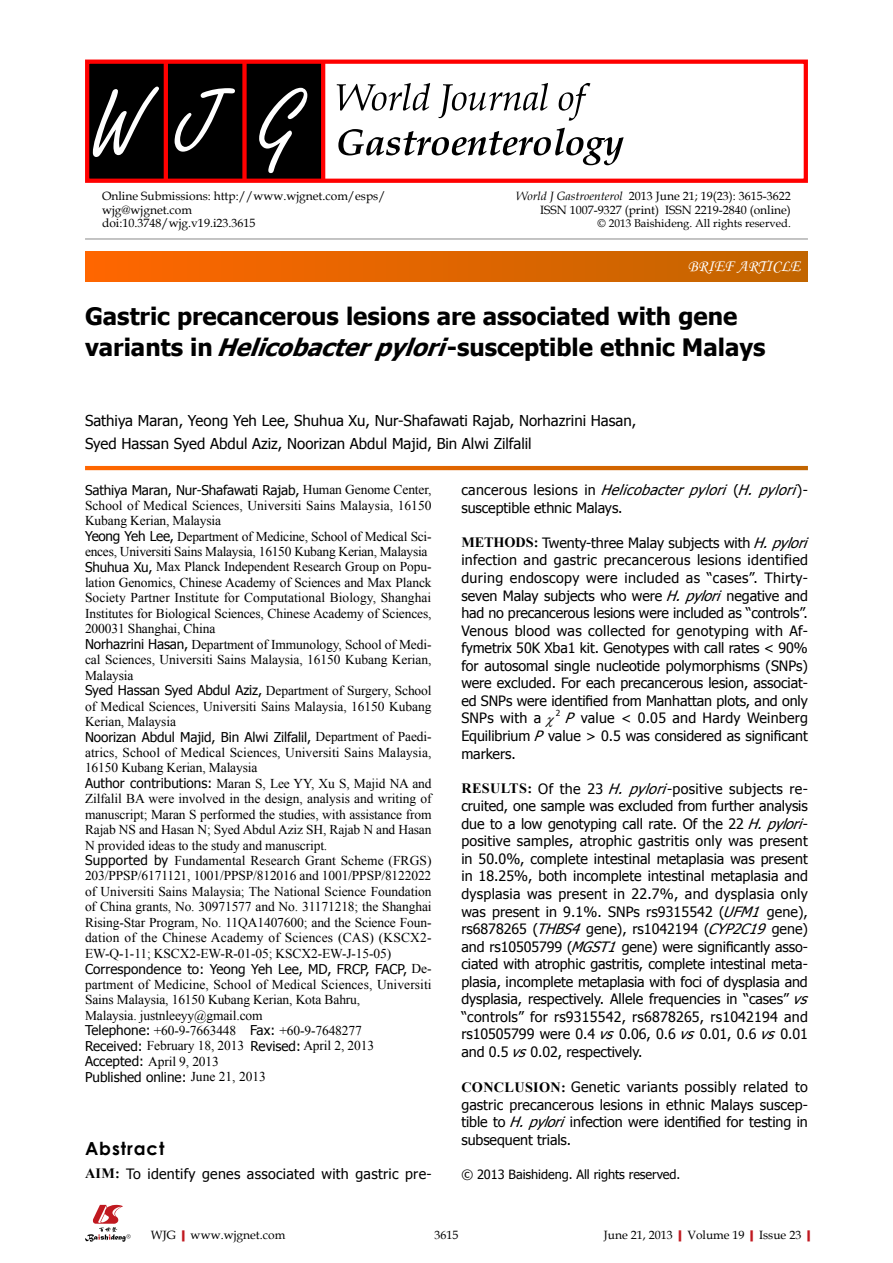
<style>
.page{position:relative;width:893px;height:1263px;background:#fff}
.page>*{position:absolute;margin:0;border:0;box-sizing:border-box;transform-origin:0 0}
.t1{font:700 24px/31.5px "Tahoma";color:#000}
.t2{font:700 18px "Century Gothic";letter-spacing:.05em;color:#000}
.t3{font:16.5px "Monotype Corsiva";color:#fff}
.t4{font:15px/22.5px "Tahoma";color:#000}
.t5{font:14.25px/17.5px "Tahoma";letter-spacing:-.005em;color:#000}
.t6{font:14.25px "Tahoma";letter-spacing:.02em;color:#000}
.t7{font:13.5px/15.5px "Times New Roman";letter-spacing:-.01em;color:#000}
.t8{font:13.5px "Tahoma";letter-spacing:-.01em;color:#000}
.t9{font:12.75px "Tahoma";letter-spacing:-.005em;color:#000}
.t10{font:12px/13.5px "Book Antiqua";color:#000}
.t11{font:11.25px "Book Antiqua";color:#000}
.t12{font:8.25px "Tahoma";color:#000}
.s1{font-style:italic}
.s2{font-family:"Times New Roman"}
.s3{font-family:"Tahoma"}
.s4{font-family:"Times New Roman";font-weight:700}
.s5{font-weight:700;color:#c01920}
</style>
<div class="page">
<hr style="left:85px;top:239px;width:723px;height:1px;background:#898989">
<svg style="left:85px;top:1205px;width:46px;height:37px"></svg>
<svg style="left:85px;top:466px;width:723px;height:4px;background:#e06500"></svg>
<div style="left:85px;top:252px;width:723px;height:29px;background:linear-gradient(to right,#f60,#c16500)"></div>
<div style="left:87px;top:61px;width:236px;height:121px;background:#000"></div>
<hr style="left:164px;top:61px;width:4px;height:121px;background:#f00">
<div style="left:242px;top:61px;width:5px;height:121px;background:#f00"></div>
<hr style="left:321px;top:61px;width:4px;height:121px;background:#f00">
<div style="left:85px;top:60px;width:723px;height:123px;border:4px solid #f00"></div>
<svg style="left:259px;top:88px;width:48px;height:85px"></svg>
<svg style="left:175px;top:88px;width:60px;height:64px"></svg>
<svg style="left:93px;top:87px;width:66px;height:70px"></svg>
<svg style="left:337px;top:83px;width:253px;height:38px"></svg>
<svg style="left:338px;top:128px;width:286px;height:37px"></svg>
<p class="t10" style="left:102px;top:189px;width:285px">Online Submissions: http://www.wjgnet.com/esps/ wjg@wjgnet.com<br>doi:10.3748/wjg.v19.i23.3615</p>
<p class="t10" style="left:516px;top:189px;width:276px;text-align:right"><span class="s1">World J Gastroenterol</span> 2013 June 21; 19(23): 3615-3622<br>ISSN 1007-9327 (print) ISSN 2219-2840 (online)</p>
<p class="t11" style="left:598px;top:215px;width:195px">© 2013 Baishideng. All rights reserved.</p>
<p class="t3" style="left:688px;top:256px;width:114px">BRIEF ARTICLE</p>
<h1 class="t1" style="left:85px;top:298px;width:682px">Gastric precancerous lesions are associated with gene variants in <span class="s1">Helicobacterpylori</span>-susceptible ethnic Malays</h1>
<p class="t4" style="left:85px;top:409px;width:553px">Sathiya Maran, Yeong Yeh Lee, Shuhua Xu, Nur-Shafawati Rajab, Norhazrini Hasan,<br>Syed Hassan Syed Abdul Aziz, Noorizan Abdul Majid, Bin Alwi Zilfalil</p>
<p class="t8" style="left:85px;top:481px;width:348px">Sathiya Maran, Nur-Shafawati Rajab, <span class="s2">Human Genome Center,</span></p>
<p class="t7" style="left:85px;top:497px;width:348px">School of Medical Sciences, Universiti Sains Malaysia, 16150<br>Kubang Kerian, Malaysia<br><span class="s3">Yeong Yeh Lee,</span> Department of Medicine, School of Medical Sci&shy;ences, Universiti Sains Malaysia, 16150 Kubang Kerian, Malaysia <span class="s3">Shuhua Xu,</span> Max Planck Independent Research Group on Popu&shy;lation Genomics, Chinese Academy of Sciences and Max Planck Society Partner Institute for Computational Biology, Shanghai Institutes for Biological Sciences, Chinese Academy of Sciences, 200031 Shanghai, China<br><span class="s3">Norhazrini Hasan,</span> Department of Immunology, School of Medi&shy;cal Sciences, Universiti Sains Malaysia, 16150 Kubang Kerian, Malaysia<br><span class="s3">Syed Hassan Syed Abdul Aziz,</span> Department of Surgery, School of Medical Sciences, Universiti Sains Malaysia, 16150 Kubang Kerian, Malaysia</p>
<p class="t8" style="left:85px;top:728px;width:348px">Noorizan Abdul Majid, Bin Alwi Zilfalil, <span class="s2">Department of Paedi-</span></p>
<p class="t7" style="left:85px;top:744px;width:348px">atrics, School of Medical Sciences, Universiti Sains Malaysia, 16150 Kubang Kerian, Malaysia<br><span class="s3">Author contributions:</span> Maran S, Lee YY, Xu S, Majid NA and Zilfalil BA were involved in the design, analysis and writing of manuscript; Maran S performed the studies, with assistance from Rajab NS and Hasan N; Syed Abdul Aziz SH, Rajab N and Hasan N provided ideas to the study and manuscript.<br><span class="s3">Supported by</span> Fundamental Research Grant Scheme (FRGS)<br>203/PPSP/6171121, 1001/PPSP/812016 and 1001/PPSP/8122022 of Universiti Sains Malaysia; The National Science Foundation of China grants, No. 30971577 and No. 31171218; the Shanghai Rising-Star Program, No. 11QA1407600; and the Science Foun&shy;dation of the Chinese Academy of Sciences (CAS) (KSCX2- EW-Q-1-11; KSCX2-EW-R-01-05; KSCX2-EW-J-15-05)</p>
<p class="t8" style="left:85px;top:960px;width:348px">Correspondence to: Yeong Yeh Lee, MD, FRCP, FACP, <span class="s2">De-</span></p>
<p class="t7" style="left:85px;top:976px;width:348px">partment of Medicine, School of Medical Sciences, Universiti Sains Malaysia, 16150 Kubang Kerian, Kota Bahru,<br>Malaysia. justnleeyy@gmail.com<br><span class="s3">Telephone:</span> +60-9-7663448 <span class="s3">Fax:</span> +60-9-7648277<br><span class="s3">Received:</span> February 18, 2013 <span class="s3">Revised:</span> April 2, 2013<br><span class="s3">Accepted:</span> April 9, 2013</p>
<p class="t8" style="left:85px;top:1068px;width:182px">Published online: <span class="s2">June 21, 2013</span></p>
<p class="t5" style="left:461px;top:481px;width:348px">c a n c e r o u s l e s i o n s i n <span class="s1">Helicobacterpylori</span> ( <span class="s1">H.pylori</span>) - susceptible ethnic Malays.</p>
<p class="t5" style="left:461px;top:533px;width:353px"><span class="s4">METHODS:</span> Twenty-three Malay subjects with <span class="s1">H.pylori </span>infection and gastric precancerous lesions identified during endoscopy were included as “cases”. Thirty&shy;seven Malay subjects who were <span class="s1">H.pylori</span>negative and had no precancerous lesions were included as “controls”.<br>Venous blood was collected for genotyping with Af&shy;fymetrix 50K Xba1 kit. Genotypes with call rates &lt; 90% for autosomal single nucleotide polymorphisms (SNPs) were excluded. For each precancerous lesion, associat&shy;ed SNPs were identified from Manhattan plots, and only SNPs with a</p>
<p class="t12" style="left:556px;top:708px;width:6px">2</p>
<p class="t5" style="left:461px;top:709px;width:348px;text-align:justify;text-indent:103px"><span class="s1">P</span> value &lt; 0.05 and Hardy Weinberg Equilibrium <span class="s1">P</span>value &gt; 0.5 was considered as significant markers.</p>
<p class="t5" style="left:461px;top:779px;width:353px"><span class="s4">RESULTS:</span> Of the 23 <span class="s1">H.pylori</span>-positive subjects re&shy;cruited, one sample was excluded from further analysis due to a low genotyping call rate. Of the 22 <span class="s1">H.pylori&shy;</span>positive samples, atrophic gastritis only was present in 50.0%, complete intestinal metaplasia was present in 18.25%, both incomplete intestinal metaplasia and dysplasia was present in 22.7%, and dysplasia only was present in 9.1%. SNPs rs9315542 (<span class="s1">UFM1</span> gene), rs6878265 (<span class="s1">THBS4</span> gene), rs1042194 (<span class="s1">CYP2C19</span> gene) and rs10505799 (<span class="s1">MGST1</span> gene) were significantly asso&shy;ciated with atrophic gastritis, complete intestinal meta&shy;plasia, incomplete metaplasia with foci of dysplasia and dysplasia, respectively. Allele frequencies in “cases” <span class="s1">vs </span>“controls” for rs9315542, rs6878265, rs1042194 and rs10505799 were 0.4 <span class="s1">vs</span>0.06, 0.6 <span class="s1">vs</span>0.01, 0.6 <span class="s1">vs</span>0.01 and 0.5 <span class="s1">vs</span>0.02, respectively.</p>
<p class="t5" style="left:461px;top:1077px;width:348px;text-align:justify"><span class="s4">CONCLUSION:</span> Genetic variants possibly related to gastric precancerous lesions in ethnic Malays suscep&shy;tible to <span class="s1">H.pylori</span>infection were identified for testing in subsequent trials.</p>
<p class="t9" style="left:461px;top:1165px;width:221px">© 2013 Baishideng. All rights reserved.</p>
<h2 class="t2" style="left:85px;top:1135px;width:81px">Abstract</h2>
<p class="t6" style="left:85px;top:1164px;width:348px"><span class="s4">AIM:</span> To identify genes associated with gastric pre-</p>
<p class="t10" style="left:151px;top:1227px;width:136px">WJG<span class="s5">|</span>www.wjgnet.com</p>
<p class="t10" style="left:434px;top:1227px;width:25px">3615</p>
<p class="t10" style="left:604px;top:1227px;width:214px">June 21, 2013<span class="s5">|</span>Volume 19<span class="s5">|</span>Issue 23<span class="s5">|</span></p>
</div>
